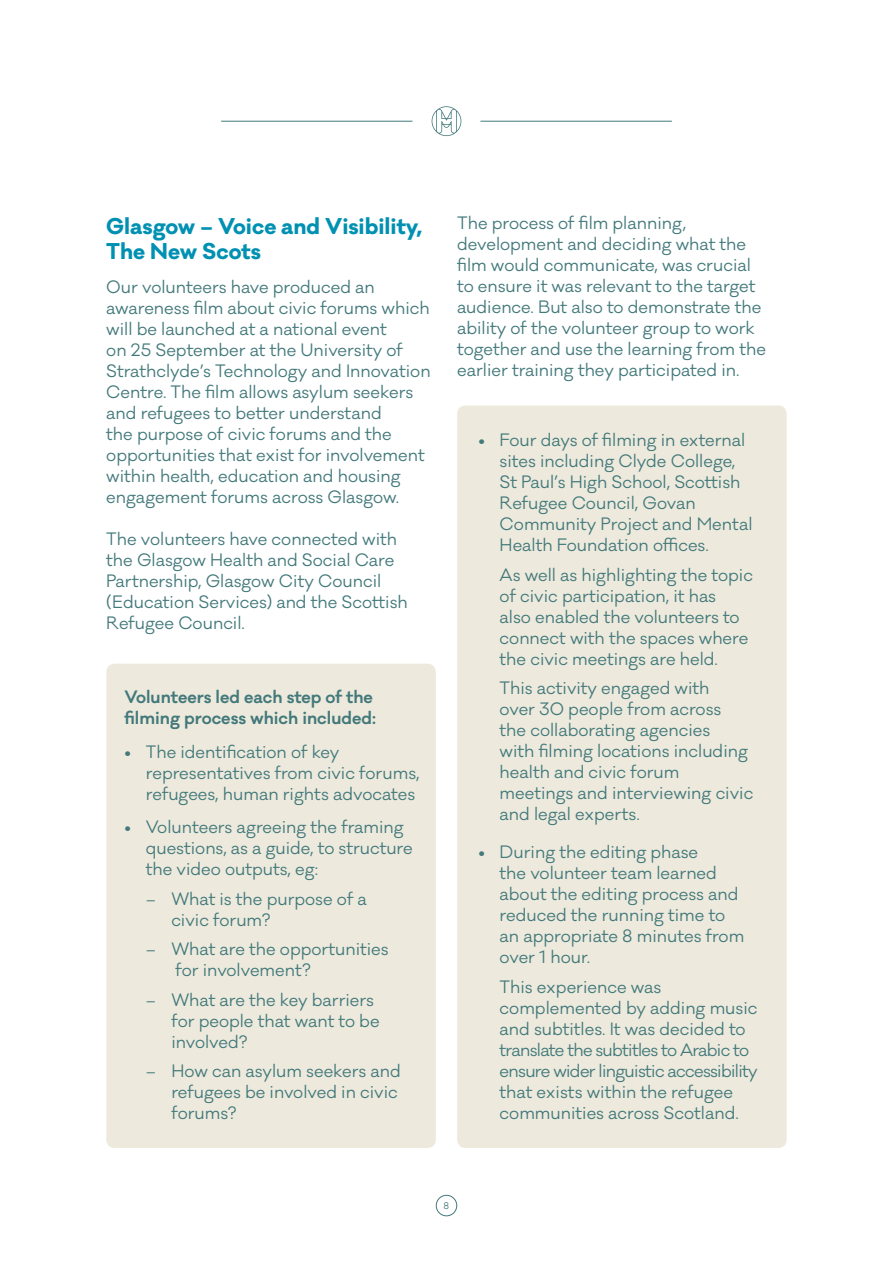
<style>
.page{position:relative;width:893px;height:1263px;background:#fff}
.page>*{position:absolute;margin:0;border:0;box-sizing:border-box;transform-origin:0 0}
.t1{font:700 21px/25.5px "Galano Classic";color:#0091b2}
.t2{font:16.5px/21px "Galano Classic";color:#43797b}
.t3{font:600 16.5px/21px "Galano Classic";color:#43797b}
.t4{font:9px "Galano Classic";color:#43797b}
</style>
<div class="page">
<div style="left:436px;top:1195px;width:21px;height:21px;border:1px solid #43797b;border-radius:50%"></div>
<hr style="left:221px;top:121px;width:191px;height:1px;background:#43797b">
<hr style="left:480px;top:121px;width:192px;height:1px;background:#43797b">
<svg style="left:432px;top:106px;width:29px;height:30px"></svg>
<div style="left:106px;top:664px;width:330px;height:484px;background:#edeadd;border-radius:9px"></div>
<div style="left:457px;top:405px;width:330px;height:743px;background:#edeadd;border-radius:9px"></div>
<p class="t1" style="left:106px;top:213px;width:318px">Glasgow – Voice and Visibility,<br>The New Scots</p>
<p class="t2" style="left:106px;top:277px;width:326px">Our volunteers have produced an awareness film about civic forums which will be launched at a national event<br>on 25 September at the University of Strathclyde’s Technology and Innovation Centre. The film allows asylum seekers and refugees to better understand<br>the purpose of civic forums and the opportunities that exist for involvement within health, education and housing engagement forums across Glasgow.</p>
<p class="t2" style="left:106px;top:529px;width:303px">The volunteers have connected with the Glasgow Health and Social Care<br>Partnership, Glasgow City Council (Education Services) and the Scottish<br>Refugee Council.</p>
<p class="t3" style="left:125px;top:686px;width:253px">Volunteers led each step of the filming process which included:</p>
<p class="t2" style="left:146px;top:741px;width:275px;text-indent:-21px">• The identification of key representatives from civic forums, refugees, human rights advocates</p>
<p class="t2" style="left:146px;top:817px;width:268px;text-indent:-21px">• Volunteers agreeing the framing questions, as a guide, to structure the video outputs, eg:</p>
<p class="t2" style="left:171px;top:888px;width:197px;text-indent:-26px">– What is the purpose of a civic forum?</p>
<p class="t2" style="left:175px;top:939px;width:215px;text-indent:-30px">– What are the opportunities for involvement?</p>
<p class="t2" style="left:171px;top:989px;width:210px;text-indent:-26px">– What are the key barriers for people that want to be involved?</p>
<p class="t2" style="left:171px;top:1061px;width:231px;text-indent:-26px">– How can asylum seekers and refugees be involved in civic forums?</p>
<p class="t2" style="left:457px;top:213px;width:310px">The process of film planning, development and deciding what the film would communicate, was crucial to ensure it was relevant to the target audience. But also to demonstrate the ability of the volunteer group to work together and use the learning from the earlier training they participated in.</p>
<p class="t2" style="left:500px;top:430px;width:254px;text-indent:-21px">• Four days of filming in external sites including Clyde College,<br>St Paul’s High School, Scottish<br>Refugee Council, Govan<br>Community Project and Mental<br>Health Foundation offices.</p>
<p class="t2" style="left:500px;top:564px;width:255px">As well as highlighting the topic of civic participation, it has<br>also enabled the volunteers to connect with the spaces where the civic meetings are held.</p>
<p class="t2" style="left:500px;top:678px;width:255px">This activity engaged with<br>over 30 people from across<br>the collaborating agencies<br>with filming locations including health and civic forum meetings and interviewing civic and legal experts.</p>
<p class="t2" style="left:500px;top:842px;width:246px;text-indent:-21px">• During the editing phase<br>the volunteer team learned about the editing process and reduced the running time to an appropriate 8 minutes from over 1 hour.</p>
<p class="t2" style="left:500px;top:976px;width:260px">This experience was complemented by adding music and subtitles. It was decided to translate the subtitles to Arabic to ensure wider linguistic accessibility that exists within the refugee communities across Scotland.</p>
<p class="t4" style="left:444px;top:1199px;width:7px">8</p>
</div>
